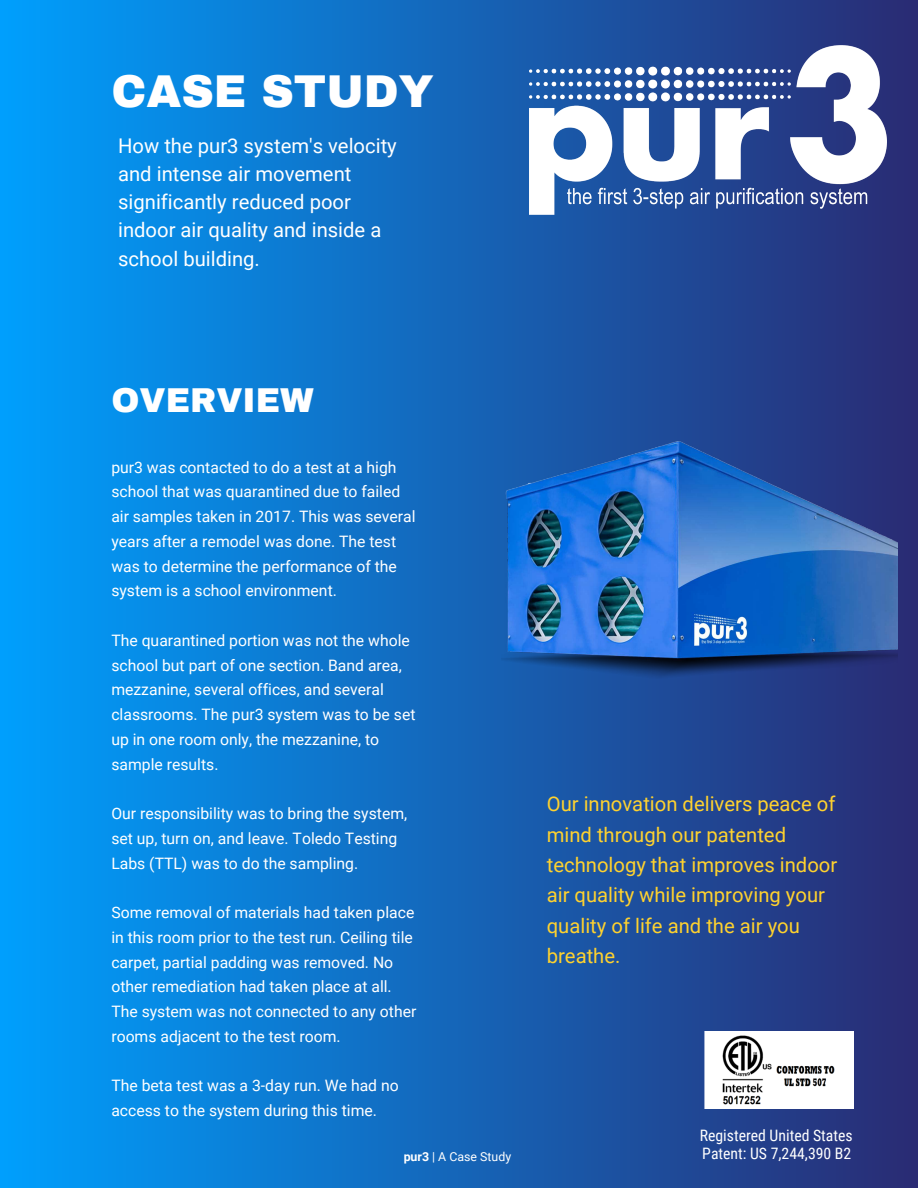
<style>
.page{position:relative;width:918px;height:1188px;background:#fff}
.page>*{position:absolute;margin:0;border:0;box-sizing:border-box;transform-origin:0 0}
.t1{font:900 45px "Archivo";color:#fff}
.t2{font:900 33.75px "Archivo";color:#fff}
.t3{font:20.25px/30.3px "Roboto";color:#ffd22e}
.t4{font:20.25px/28.2px "Roboto";color:#fff}
.t5{font:15.75px/24.8px "Roboto";color:#fff}
.t6{font:15.75px/18px "Roboto Condensed";color:#fff}
.t7{font:12.3px "Roboto";color:#fff}
.s1{font-weight:700}
</style>
<div class="page">
<div style="left:0;top:0;width:918px;height:1188px;background:linear-gradient(to right,#009ffd,#2a2b73)"></div>
<img style="left:530px;top:45px;width:356px;height:170px">
<img style="left:502px;top:396px;width:396px;height:325px">
<img style="left:704px;top:1032px;width:150px;height:76px">
<h1 class="t1" style="left:111px;top:64px;width:324px">CASE STUDY</h1>
<p class="t4" style="left:118px;top:131px;width:280px">How the pur3 system's velocity and intense air movement significantly reduced poor indoor air quality and inside a school building.</p>
<h2 class="t2" style="left:111px;top:379px;width:204px">OVERVIEW</h2>
<p class="t5" style="left:111px;top:454px;width:306px">pur3 was contacted to do a test at a high school that was quarantined due to failed air samples taken in 2017. This was several years after a remodel was done. The test was to determine the performance of the system is a school environment.</p>
<p class="t5" style="left:111px;top:627px;width:306px">The quarantined portion was not the whole school but part of one section. Band area, mezzanine, several offices, and several classrooms. The pur3 system was to be set up in one room only, the mezzanine, to sample results.</p>
<p class="t5" style="left:111px;top:800px;width:297px">Our responsibility was to bring the system, set up, turn on, and leave. Toledo Testing<br>Labs (TTL) was to do the sampling.</p>
<p class="t5" style="left:111px;top:899px;width:306px">Some removal of materials had taken place in this room prior to the test run. Ceiling tile carpet, partial padding was removed. No other remediation had taken place at all.<br>The system was not connected to any other rooms adjacent to the test room.</p>
<p class="t5" style="left:111px;top:1073px;width:289px">The beta test was a 3-day run. We had no access to the system during this time.</p>
<p class="t7" style="left:404px;top:1148px;width:109px"><span class="s1">pur3</span> | A Case Study</p>
<p class="t3" style="left:547px;top:788px;width:292px">Our innovation delivers peace of mind through our patented technology that improves indoor air quality while improving your quality of life and the air you breathe.</p>
<p class="t6" style="left:700px;top:1126px;width:154px">Registered United States<br>Patent: US 7,244,390 B2</p>
</div>
